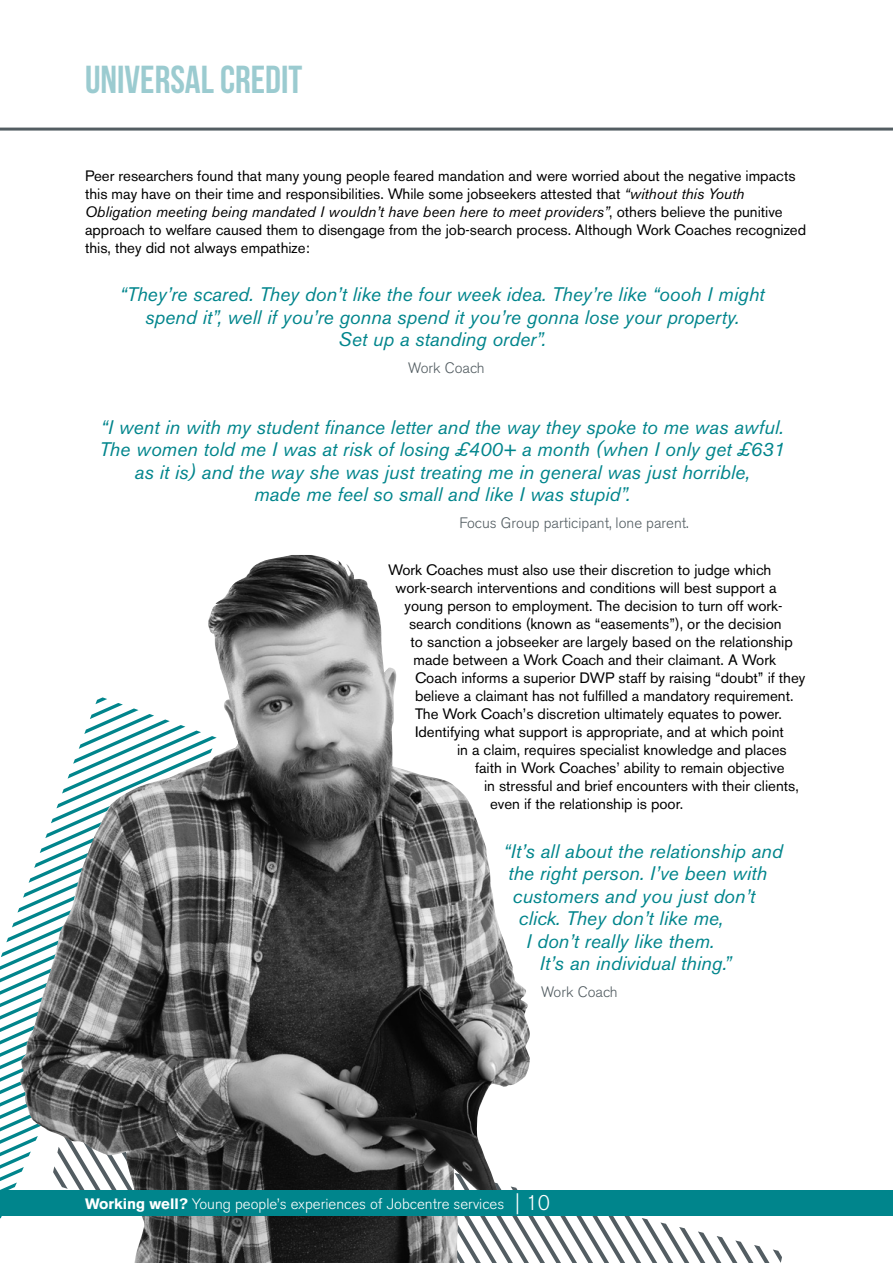
<style>
.page{position:relative;width:893px;height:1263px;background:#fff}
.page>*{position:absolute;margin:0;border:0;box-sizing:border-box;transform-origin:0 0}
.t1{font:39px "Bebas Neue";color:#9bcbd0}
.t2{font:italic 19.5px/22.5px "Akzidenz Grotesk BE";color:#00858c;text-align:center}
.t3{font:15px/18px "Akzidenz Grotesk BE";color:#000}
.t4{font:300 15px "Akzidenz Grotesk BE";color:#fff}
.t5{font:300 15px "Akzidenz Grotesk BE";color:#535d62}
.s1{font-style:italic}
.s2{font-weight:700}
.s3{font-size:21px}
</style>
<div class="page">
<hr style="left:0;top:128px;width:893px;height:3px;background:#535d62">
<svg style="left:0;top:909px;width:782px;height:354px"></svg>
<img style="left:19px;top:555px;width:512px;height:708px">
<div style="left:0;top:1191px;width:893px;height:25px;background:#00858c"></div>
<h1 class="t1" style="left:85px;top:58px;width:219px">UNIVERSAL CREDIT</h1>
<p class="t3" style="left:85px;top:167px;width:723px">Peer researchers found that many young people feared mandation and were worried about the negative impacts this may have on their time and responsibilities. While some jobseekers attested that <span class="s1">“without this Youth Obligation meeting being mandated I wouldn’t have been here to meet providers”</span>, others believe the punitive approach to welfare caused them to disengage from the job-search process. Although Work Coaches recognized this, they did not always empathize:</p>
<h2 class="t2" style="left:120px;top:283px;width:646px">“They’re scared. They don’t like the four week idea. They’re like “oooh I might spend it”, well if you’re gonna spend it you’re gonna lose your property.<br>Set up a standing order”.</h2>
<p class="t5" style="left:408px;top:359px;width:78px">Work Coach</p>
<p class="t2" style="left:99px;top:416px;width:687px">“I went in with my student finance letter and the way they spoke to me was awful.<br>The women told me I was at risk of losing £400+ a month (when I only get £631 as it is) and the way she was just treating me in general was just horrible,<br>made me feel so small and like I was stupid”.</p>
<p class="t5" style="left:459px;top:514px;width:231px">Focus Group participant, lone parent.</p>
<p class="t3" style="left:388px;top:561px;width:385px">Work Coaches must also use their discretion to judge which</p>
<p class="t3" style="left:396px;top:579px;width:382px">work-search interventions and conditions will best support a</p>
<p class="t3" style="left:405px;top:597px;width:379px">young person to employment. The decision to turn off work-</p>
<p class="t3" style="left:409px;top:615px;width:374px">search conditions (known as “easements”), or the decision</p>
<p class="t3" style="left:411px;top:633px;width:384px">to sanction a jobseeker are largely based on the relationship</p>
<p class="t3" style="left:414px;top:651px;width:364px">made between a Work Coach and their claimant. A Work</p>
<p class="t3" style="left:415px;top:669px;width:392px">Coach informs a superior DWP staff by raising “doubt” if they</p>
<p class="t3" style="left:415px;top:687px;width:380px">believe a claimant has not fulfilled a mandatory requirement.</p>
<p class="t3" style="left:415px;top:705px;width:368px">The Work Coach’s discretion ultimately equates to power.</p>
<p class="t3" style="left:415px;top:723px;width:370px">Identifying what support is appropriate, and at which point</p>
<p class="t3" style="left:457px;top:741px;width:331px">in a claim, requires specialist knowledge and places</p>
<p class="t3" style="left:475px;top:759px;width:311px">faith in Work Coaches’ ability to remain objective</p>
<p class="t3" style="left:484px;top:777px;width:316px">in stressful and brief encounters with their clients,</p>
<p class="t3" style="left:490px;top:795px;width:195px">even if the relationship is poor.</p>
<h2 class="t2" style="left:504px;top:839px;width:281px">“It’s all about the relationship and</h2>
<h2 class="t2" style="left:508px;top:862px;width:260px">the right person. I’ve been with</h2>
<h2 class="t2" style="left:513px;top:884px;width:244px">customers and you just don’t</h2>
<h2 class="t2" style="left:519px;top:907px;width:206px">click. They don’t like me,</h2>
<h2 class="t2" style="left:526px;top:929px;width:190px">I don’t really like them.</h2>
<h2 class="t2" style="left:540px;top:952px;width:193px">It’s an individual thing.”</h2>
<p class="t5" style="left:541px;top:983px;width:78px">Work Coach</p>
<p class="t4" style="left:85px;top:1195px;width:467px"><span class="s2">Working well?</span> Young people’s experiences of Jobcentre services <span class="s3">| 10</span></p>
</div>
